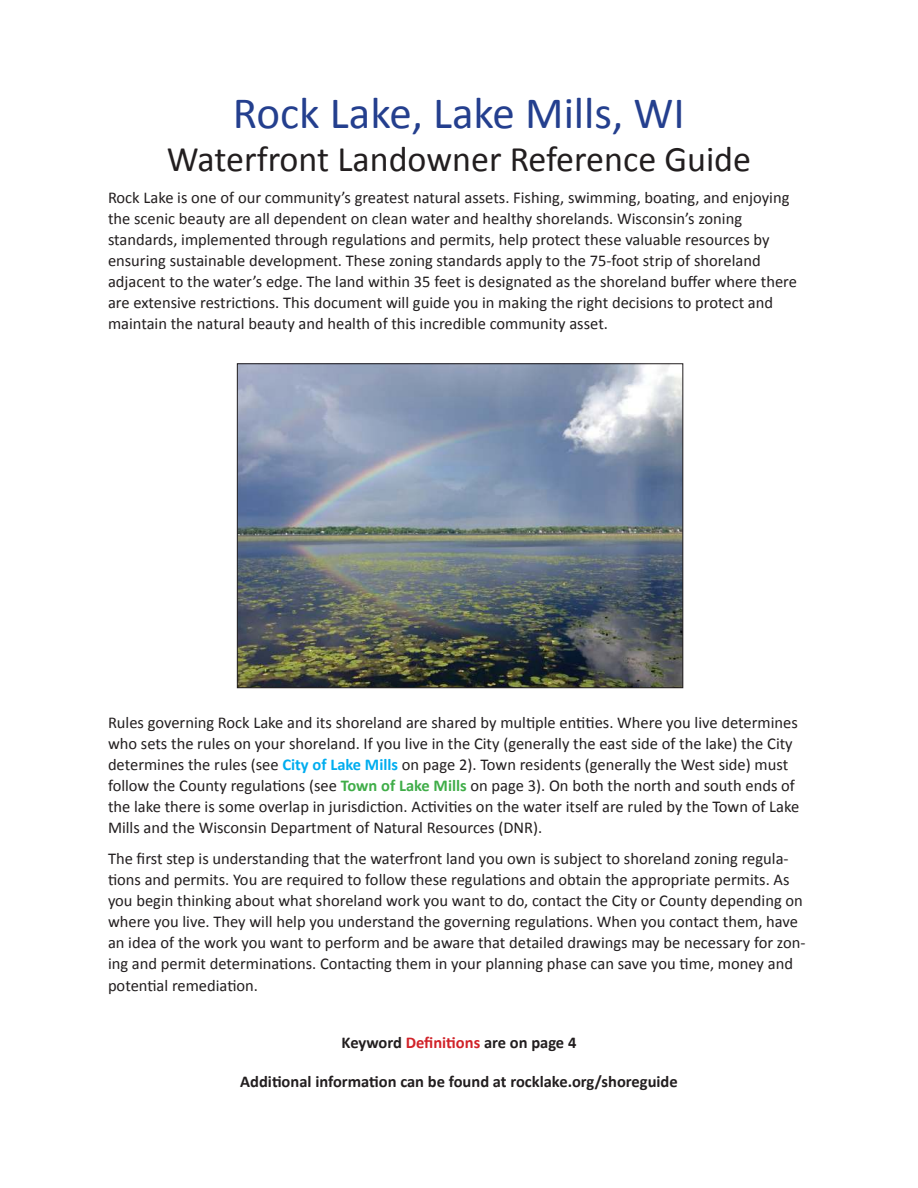
<style>
.page{position:relative;width:918px;height:1188px;background:#fff}
.page>*{position:absolute;margin:0;border:0;box-sizing:border-box;transform-origin:0 0}
.t1{font:45px "Calibri";color:#243f8e}
.t2{font:36px "Calibri";color:#221e1f}
.t3{font:16.5px/21px "Calibri";color:#221e1f}
.t4{font:700 16.5px "Calibri";color:#221e1f}
.s1{font-weight:700;color:#00adef}
.s2{font-weight:700;color:#3fad48}
.s3{color:#d12229}
</style>
<div class="page">
<img style="left:239px;top:365px;width:442px;height:321px">
<div style="left:237px;top:363px;width:446px;height:325px;border:1px solid #221e1f"></div>
<h1 class="t1" style="left:233px;top:98px;width:454px">Rock Lake, Lake Mills, WI</h1>
<h2 class="t2" style="left:167px;top:147px;width:586px">Waterfront Landowner Reference Guide</h2>
<p class="t3" style="left:108px;top:188px;width:691px">Rock Lake is one of our community’s greatest natural assets. Fishing, swimming, boating, and enjoying the scenic beauty are all dependent on clean water and healthy shorelands. Wisconsin’s zoning standards, implemented through regulations and permits, help protect these valuable resources by ensuring sustainable development. These zoning standards apply to the 75-foot strip of shoreland adjacent to the water’s edge. The land within 35 feet is designated as the shoreland buffer where there are extensive restrictions. This document will guide you in making the right decisions to protect and maintain the natural beauty and health of this incredible community asset.</p>
<p class="t3" style="left:108px;top:712px;width:693px">Rules governing Rock Lake and its shoreland are shared by multiple entities. Where you live determines who sets the rules on your shoreland. If you live in the City (generally the east side of the lake) the City determines the rules (see <span class="s1">City of Lake Mills</span> on page 2). Town residents (generally the West side) must follow the County regulations (see <span class="s2">Town of Lake Mills</span> on page 3). On both the north and south ends of the lake there is some overlap in jurisdiction. Activities on the water itself are ruled by the Town of Lake Mills and the Wisconsin Department of Natural Resources (DNR).</p>
<p class="t3" style="left:108px;top:848px;width:699px">The first step is understanding that the waterfront land you own is subject to shoreland zoning regula&shy;tions and permits. You are required to follow these regulations and obtain the appropriate permits. As you begin thinking about what shoreland work you want to do, contact the City or County depending on where you live. They will help you understand the governing regulations. When you contact them, have an idea of the work you want to perform and be aware that detailed drawings may be necessary for zon&shy;ing and permit determinations. Contacting them in your planning phase can save you time, money and potential remediation.</p>
<p class="t4" style="left:342px;top:1037px;width:236px">Keyword <span class="s3">Definitions</span> are on page 4</p>
<p class="t4" style="left:240px;top:1071px;width:439px">Additional information can be found at rocklake.org/shoreguide</p>
</div>
